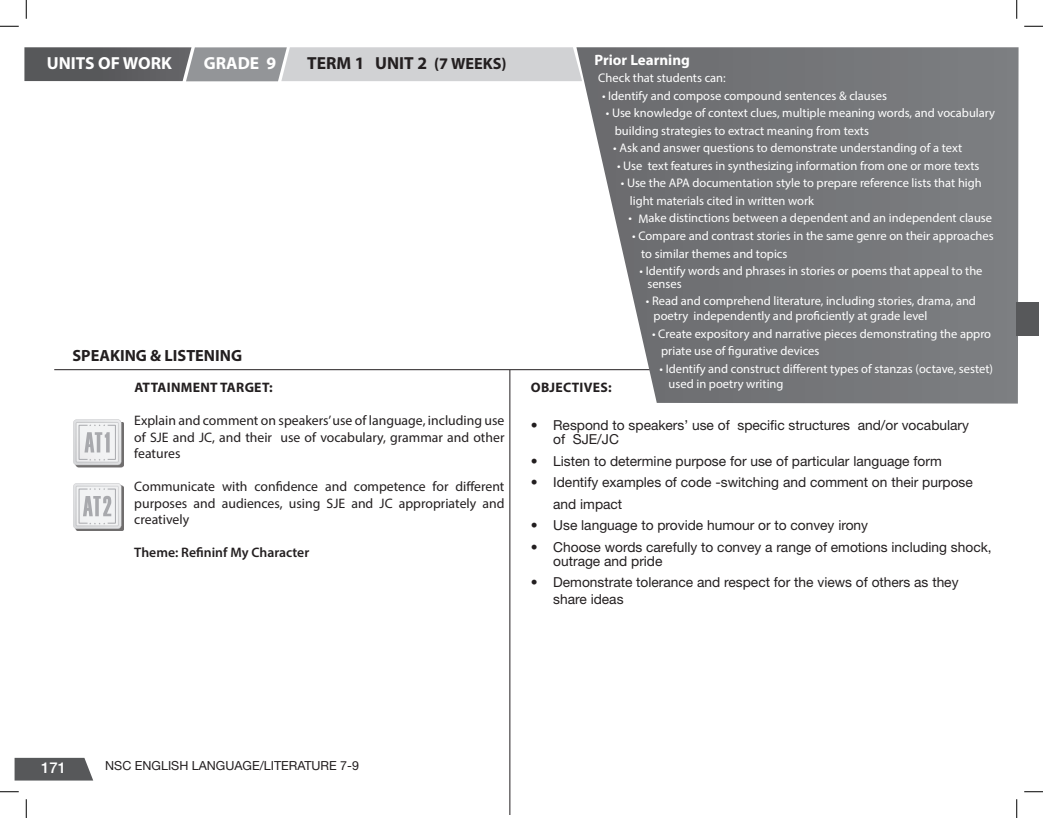
<style>
.page{position:relative;width:1043px;height:818px;background:#fff}
.page>*{position:absolute;margin:0;border:0;box-sizing:border-box;transform-origin:0 0}
.t1{font:700 17.5px "Myriad Pro";color:#231f20}
.t2{font:700 17.5px "Myriad Pro";color:#fff}
.t3{font:700 16.25px "Myriad Pro";color:#231f20}
.t4{font:700 15px "Myriad Pro";color:#fff}
.t5{font:500 15px "Helvetica Neue LT Std";color:#fff}
.t6{font:13.75px/14px "Helvetica Neue LT Std";color:#231f20}
.t7{font:13.75px/16.5px "Myriad Pro";color:#231f20;text-align:justify}
.t8{font:700 13.75px "Myriad Pro";letter-spacing:.02em;color:#231f20}
.t9{font:600 13.75px "Myriad Pro";color:#231f20}
.t10{font:12.5px/17.5px "Myriad Pro";color:#fff}
.t11{font:12.5px "Helvetica Neue LT Std";color:#231f20}
.s1{font-size:16.25px}
</style>
<div class="page">
<svg style="left:15px;top:757px;width:78px;height:23px;background:#666768"></svg>
<svg style="left:24px;top:47px;width:552px;height:34px;background:#a5a6a8"></svg>
<hr style="left:54px;top:369px;width:900px;height:1px;background:#231f20">
<hr style="left:509px;top:370px;width:1px;height:444px;background:#231f20">
<svg style="left:576px;top:47px;width:442px;height:356px;background:#828386"></svg>
<div style="left:75px;top:421px;width:49px;height:46px;background:#231f20;opacity:.65"></div>
<svg style="left:73px;top:419px;width:48px;height:46px"></svg>
<div style="left:75px;top:485px;width:49px;height:46px;background:#231f20;opacity:.65"></div>
<svg style="left:73px;top:483px;width:48px;height:46px"></svg>
<div style="left:1016px;top:302px;width:23px;height:33px;background:#57585a"></div>
<svg style="left:0;top:25px;width:19px;height:2px"></svg>
<svg style="left:1024px;top:25px;width:18px;height:2px"></svg>
<svg style="left:0;top:791px;width:19px;height:1px"></svg>
<svg style="left:1024px;top:791px;width:18px;height:1px"></svg>
<svg style="left:25px;top:0;width:2px;height:19px"></svg>
<svg style="left:25px;top:799px;width:2px;height:19px"></svg>
<svg style="left:1016px;top:0;width:1px;height:19px"></svg>
<svg style="left:1016px;top:799px;width:1px;height:19px"></svg>
<h1 class="t2" style="left:47px;top:52px;width:127px">UNITS OF WORK</h1>
<h1 class="t2" style="left:204px;top:52px;width:74px">GRADE 9</h1>
<h1 class="t1" style="left:307px;top:52px;width:201px">TERM 1 UNIT 2 <span class="s1">(7 WEEKS)</span></h1>
<h2 class="t3" style="left:73px;top:345px;width:171px">SPEAKING &amp; LISTENING</h2>
<p class="t8" style="left:134px;top:378px;width:140px">ATTAINMENT TARGET:</p>
<p class="t7" style="left:134px;top:412px;width:372px">Explain and comment on speakers’ use of language, including use of SJE and JC, and their use of vocabulary, grammar and other features</p>
<p class="t7" style="left:134px;top:478px;width:372px">Communicate with confidence and competence for different purposes and audiences, using SJE and JC appropriately and creatively</p>
<p class="t9" style="left:134px;top:544px;width:176px">Theme: Refininf My Character</p>
<p class="t4" style="left:594px;top:50px;width:97px">Prior Learning</p>
<p class="t10" style="left:598px;top:69px;width:129px">Check that students can:</p>
<p class="t10" style="left:602px;top:87px;width:286px">• Identify and compose compound sentences &amp; clauses</p>
<p class="t10" style="left:615px;top:104px;width:382px;text-indent:-9px">• Use knowledge of context clues, multiple meaning words, and vocabulary building strategies to extract meaning from texts</p>
<p class="t10" style="left:613px;top:139px;width:350px">• Ask and answer questions to demonstrate understanding of a text</p>
<p class="t10" style="left:617px;top:157px;width:364px">• Use text features in synthesizing information from one or more texts</p>
<p class="t10" style="left:630px;top:174px;width:353px;text-indent:-9px">• Use the APA documentation style to prepare reference lists that high light materials cited in written work</p>
<p class="t10" style="left:628px;top:209px;width:365px">• Make distinctions between a dependent and an independent clause</p>
<p class="t10" style="left:641px;top:227px;width:354px;text-indent:-9px">• Compare and contrast stories in the same genre on their approaches to similar themes and topics</p>
<p class="t10" style="left:647px;top:264px;width:336px;line-height:12.5px;text-indent:-8px">• Identify words and phrases in stories or poems that appeal to the senses</p>
<p class="t10" style="left:653px;top:293px;width:324px;line-height:15px;text-indent:-8px">• Read and comprehend literature, including stories, drama, and poetry independently and proficiently at grade level</p>
<p class="t10" style="left:661px;top:324px;width:331px;text-indent:-9px">• Create expository and narrative pieces demonstrating the appro priate use of figurative devices</p>
<p class="t10" style="left:668px;top:360px;width:326px;line-height:15px;text-indent:-9px">• Identify and construct different types of stanzas (octave, sestet) used in poetry writing</p>
<p class="t8" style="left:531px;top:378px;width:82px">OBJECTIVES:</p>
<p class="t6" style="left:553px;top:418px;width:417px;text-indent:-22px">• Respond to speakers’ use of specific structures and/or vocabulary of SJE/JC</p>
<p class="t6" style="left:530px;top:453px;width:412px">• Listen to determine purpose for use of particular language form</p>
<p class="t6" style="left:553px;top:471px;width:421px;line-height:21.5px;text-indent:-22px">• Identify examples of code -switching and comment on their purpose and impact</p>
<p class="t6" style="left:530px;top:518px;width:339px">• Use language to provide humour or to convey irony</p>
<p class="t6" style="left:553px;top:539px;width:440px;text-indent:-22px">• Choose words carefully to convey a range of emotions including shock, outrage and pride</p>
<p class="t6" style="left:553px;top:574px;width:407px;line-height:16.5px;text-indent:-22px">• Demonstrate tolerance and respect for the views of others as they share ideas</p>
<p class="t5" style="left:41px;top:759px;width:27px">171</p>
<p class="t11" style="left:105px;top:758px;width:255px">NSC ENGLISH LANGUAGE/LITERATURE 7-9</p>
</div>
